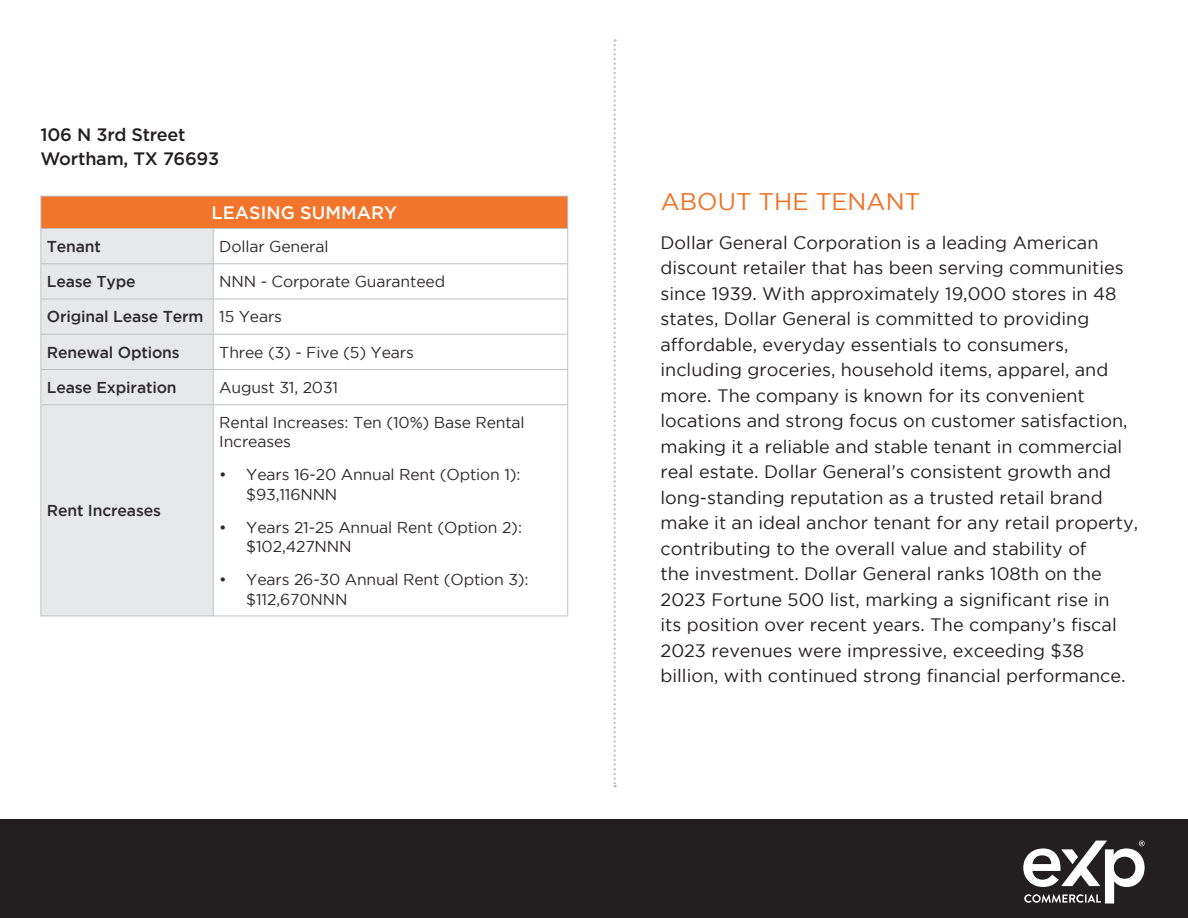
<style>
.page{position:relative;width:1188px;height:918px;background:#fff}
.page>*{position:absolute;margin:0;border:0;box-sizing:border-box;transform-origin:0 0}
.t1{font:24px "Gotham";letter-spacing:.005em;color:#f36e21}
.t2{font:18px/25.5px "Gotham";color:#231f20}
.t3{font:500 18px/24px "Gotham Pro";letter-spacing:-.01em;color:#231f20}
.t4{font:500 18px "Gotham";letter-spacing:.005em;color:#fff}
.t5{font:15.75px/19.5px "Gotham";letter-spacing:-.01em;color:#231f20}
.t6{font:500 15.75px "Gotham";letter-spacing:-.01em;color:#231f20}
.s1{font-weight:400}
</style>
<div class="page">
<div style="left:0;top:820px;width:1188px;height:98px;background:#231f20"></div>
<svg style="left:1023px;top:840px;width:122px;height:64px"></svg>
<div style="left:1017px;top:831px;width:67px;height:11px;background:#231f20"></div>
<div style="left:41px;top:196px;width:527px;height:33px;background:#f3752c"></div>
<div style="left:41px;top:229px;width:172px;height:387px;background:#e7e8ea"></div>
<svg style="left:214px;top:264px;width:353px;height:352px"></svg>
<hr style="left:40px;top:196px;width:173px;height:1px;background:#bcbdc0">
<hr style="left:40px;top:197px;width:1px;height:31px;background:#bcbdc0">
<hr style="left:213px;top:196px;width:355px;height:1px;background:#bcbdc0">
<hr style="left:567px;top:197px;width:1px;height:31px;background:#bcbdc0">
<hr style="left:40px;top:228px;width:173px;height:1px;background:#bcbdc0">
<hr style="left:40px;top:229px;width:1px;height:34px;background:#bcbdc0">
<hr style="left:213px;top:228px;width:355px;height:1px;background:#bcbdc0">
<hr style="left:213px;top:229px;width:1px;height:34px;background:#bcbdc0">
<hr style="left:567px;top:229px;width:1px;height:34px;background:#bcbdc0">
<hr style="left:40px;top:263px;width:173px;height:1px;background:#bcbdc0">
<hr style="left:40px;top:264px;width:1px;height:35px;background:#bcbdc0">
<hr style="left:213px;top:263px;width:355px;height:1px;background:#bcbdc0">
<hr style="left:213px;top:264px;width:1px;height:35px;background:#bcbdc0">
<hr style="left:567px;top:264px;width:1px;height:35px;background:#bcbdc0">
<hr style="left:40px;top:299px;width:173px;height:1px;background:#bcbdc0">
<hr style="left:40px;top:299px;width:1px;height:35px;background:#bcbdc0">
<hr style="left:213px;top:299px;width:355px;height:1px;background:#bcbdc0">
<hr style="left:213px;top:299px;width:1px;height:35px;background:#bcbdc0">
<hr style="left:567px;top:299px;width:1px;height:35px;background:#bcbdc0">
<hr style="left:40px;top:334px;width:173px;height:1px;background:#bcbdc0">
<hr style="left:40px;top:335px;width:1px;height:34px;background:#bcbdc0">
<hr style="left:213px;top:334px;width:355px;height:1px;background:#bcbdc0">
<hr style="left:213px;top:335px;width:1px;height:34px;background:#bcbdc0">
<hr style="left:567px;top:335px;width:1px;height:34px;background:#bcbdc0">
<hr style="left:40px;top:369px;width:173px;height:1px;background:#bcbdc0">
<hr style="left:40px;top:370px;width:1px;height:34px;background:#bcbdc0">
<hr style="left:213px;top:369px;width:355px;height:1px;background:#bcbdc0">
<hr style="left:213px;top:370px;width:1px;height:34px;background:#bcbdc0">
<hr style="left:567px;top:370px;width:1px;height:34px;background:#bcbdc0">
<hr style="left:40px;top:404px;width:173px;height:1px;background:#bcbdc0">
<hr style="left:40px;top:405px;width:1px;height:211px;background:#bcbdc0">
<hr style="left:213px;top:404px;width:355px;height:1px;background:#bcbdc0">
<hr style="left:213px;top:405px;width:1px;height:211px;background:#bcbdc0">
<hr style="left:567px;top:405px;width:1px;height:211px;background:#bcbdc0">
<hr style="left:40px;top:616px;width:173px;height:1px;background:#bcbdc0">
<hr style="left:213px;top:616px;width:355px;height:1px;background:#bcbdc0">
<svg style="left:614px;top:39px;width:2px;height:748px"></svg>
<p class="t3" style="left:40px;top:122px;width:180px">106 N 3rd Street<br>Wortham, TX 76693</p>
<p class="t4" style="left:211px;top:202px;width:187px">LEASING SUMMARY</p>
<p class="t6" style="left:47px;top:237px;width:56px">Tenant</p>
<p class="t5" style="left:219px;top:236px;width:111px">Dollar General</p>
<p class="t6" style="left:47px;top:273px;width:90px">Lease Type</p>
<p class="t5" style="left:219px;top:272px;width:227px">NNN - Corporate Guaranteed</p>
<p class="t6" style="left:47px;top:308px;width:237px">Original Lease Term <span class="s1">15 Years</span></p>
<p class="t6" style="left:47px;top:343px;width:134px">Renewal Options</p>
<p class="t5" style="left:219px;top:342px;width:196px">Three (3) - Five (5) Years</p>
<p class="t6" style="left:47px;top:378px;width:131px">Lease Expiration</p>
<p class="t5" style="left:219px;top:377px;width:120px">August 31, 2031</p>
<p class="t6" style="left:47px;top:502px;width:116px">Rent Increases</p>
<p class="t5" style="left:219px;top:412px;width:307px">Rental Increases: Ten (10%) Base Rental<br>Increases</p>
<p class="t5" style="left:246px;top:465px;width:276px;text-indent:-27px">• Years 16-20 Annual Rent (Option 1): $93,116NNN</p>
<p class="t5" style="left:246px;top:517px;width:277px;text-indent:-27px">• Years 21-25 Annual Rent (Option 2): $102,427NNN</p>
<p class="t5" style="left:246px;top:570px;width:284px;text-indent:-27px">• Years 26-30 Annual Rent (Option 3): $112,670NNN</p>
<h1 class="t1" style="left:661px;top:188px;width:261px">ABOUT THE TENANT</h1>
<p class="t2" style="left:661px;top:229px;width:479px">Dollar General Corporation is a leading American discount retailer that has been serving communities since 1939. With approximately 19,000 stores in 48 states, Dollar General is committed to providing affordable, everyday essentials to consumers, including groceries, household items, apparel, and more. The company is known for its convenient locations and strong focus on customer satisfaction, making it a reliable and stable tenant in commercial real estate. Dollar General’s consistent growth and long-standing reputation as a trusted retail brand make it an ideal anchor tenant for any retail property, contributing to the overall value and stability of<br>the investment. Dollar General ranks 108th on the 2023 Fortune 500 list, marking a significant rise in<br>its position over recent years. The company’s fiscal 2023 revenues were impressive, exceeding $38 billion, with continued strong financial performance.</p>
</div>
